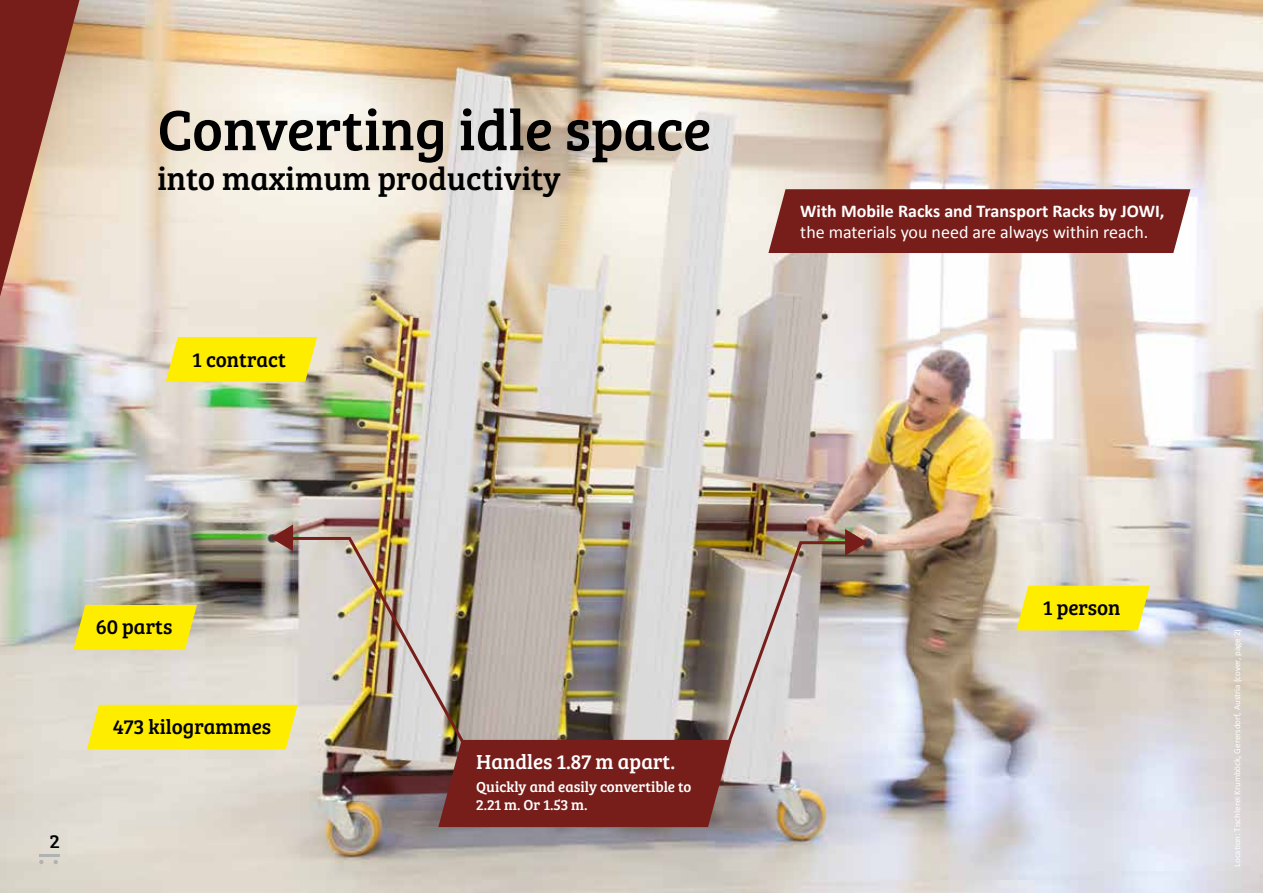
<style>
.page{position:relative;width:1263px;height:893px;background:#fff}
.page>*{position:absolute;margin:0;border:0;box-sizing:border-box;transform-origin:0 0}
.t1{font:58.5px "Bree Serif";color:#000}
.t2{font:33px "Bree Serif";color:#000}
.t3{font:21px "Bree Serif";color:#000}
.t4{font:21px "Bree Serif";color:#fff}
.t5{font:19.5px "Bree Serif";color:#000}
.t6{font:18px "Calibri";color:#fff}
.t7{font:700 18px "Calibri";color:#fff}
.t8{font:15px/18px "Bree Serif";color:#fff}
.t9{font:9px "Calibri";color:#fff}
</style>
<div class="page">
<img style="left:0;top:0;width:1263px;height:893px">
<img style="left:0;top:0;width:83px;height:405px">
<svg style="left:1016px;top:586px;width:134px;height:44px;background:#fcec14"></svg>
<svg style="left:166px;top:337px;width:151px;height:45px;background:#fbea10"></svg>
<div style="left:768px;top:189px;width:422px;height:64px;background:#771e1a"></div>
<hr style="left:39px;top:854px;width:21px;height:3px;background:#b1b2b3">
<svg style="left:54px;top:860px;width:4px;height:4px"></svg>
<svg style="left:39px;top:860px;width:5px;height:4px"></svg>
<img style="left:73px;top:524px;width:794px;height:303px">
<h1 class="t1" style="left:157px;top:86px;width:555px">Converting idle space</h1>
<h2 class="t2" style="left:157px;top:154px;width:405px">into maximum productivity</h2>
<h3 class="t3" style="left:192px;top:344px;width:95px">1 contract</h3>
<h3 class="t7" style="left:800px;top:199px;width:366px">With Mobile Racks and Transport Racks by JOWI,</h3>
<h3 class="t6" style="left:800px;top:221px;width:350px">the materials you need are always within reach.</h3>
<h3 class="t3" style="left:96px;top:611px;width:78px">60 parts</h3>
<h3 class="t3" style="left:113px;top:711px;width:160px">473 kilogrammes</h3>
<h3 class="t5" style="left:50px;top:826px;width:11px">2</h3>
<h3 class="t4" style="left:476px;top:746px;width:201px">Handles 1.87 m apart.</h3>
<h3 class="t8" style="left:476px;top:777px;width:217px">Quickly and easily convertible to<br>2.21 m. Or 1.53 m.</h3>
<h3 class="t3" style="left:1043px;top:592px;width:79px">1 person</h3>
<p class="t9" style="left:1232px;top:867px;width:239px;rotate:-90deg">Location: Tischlerei Krumböck, Gerersdorf, Austria (cover, page 2)</p>
</div>
